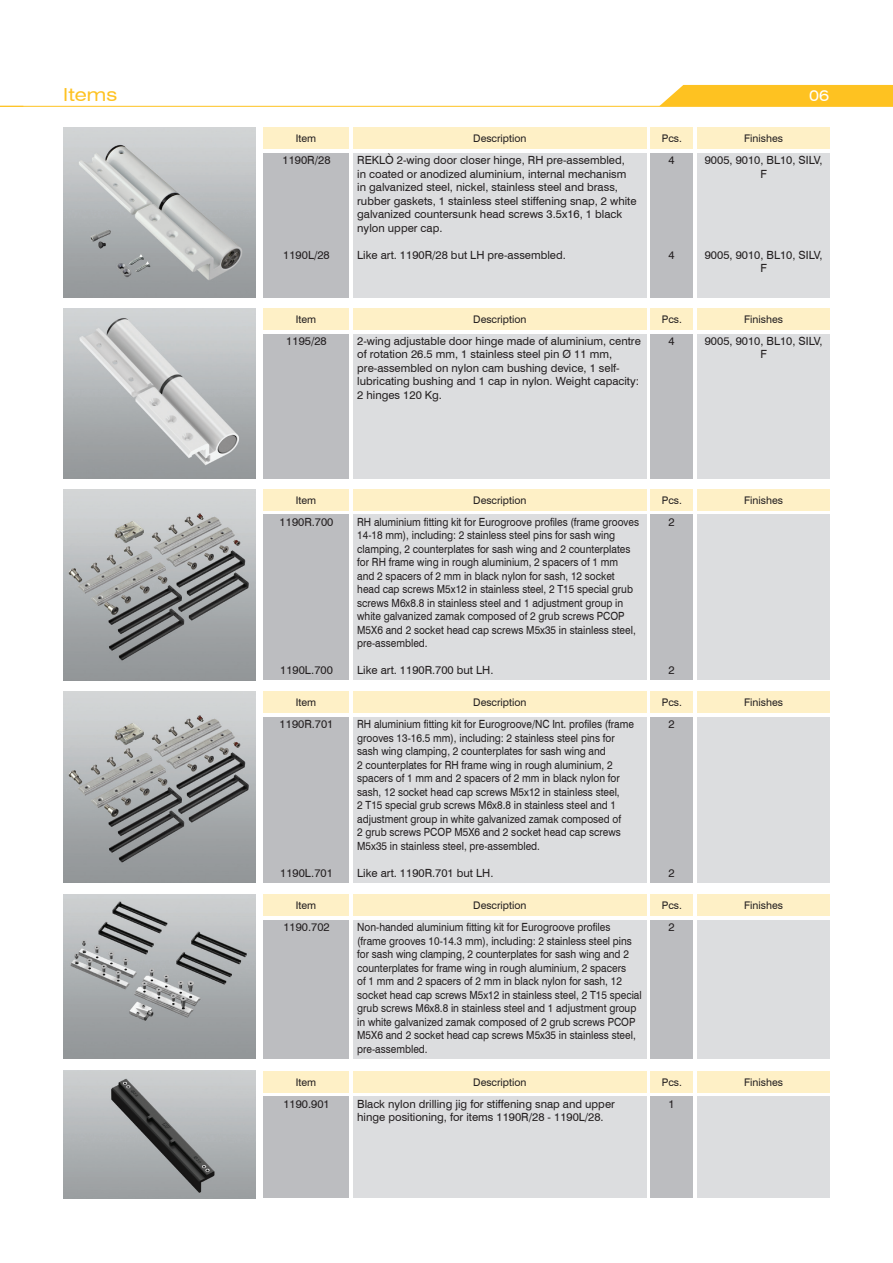
<style>
.page{position:relative;width:893px;height:1263px;background:#fff}
.page>*{position:absolute;margin:0;border:0;box-sizing:border-box;transform-origin:0 0}
.t1{font:expanded 18px "Swiss 721 BT";color:#fec221}
.t2{font:expanded 15px "Swiss 721 BT";color:#fff}
.t3{font:11.25px/13.5px "Swiss 721 BT";color:#231f20;scale:.9 1}
.t4{font:11.25px/13.5px "Swiss 721 BT";color:#231f20}
.t5{font:10.5px "Swiss 721 BT";color:#231f20}
</style>
<div class="page">
<div style="left:264px;top:128px;width:85px;height:21px;background:#fef0c6"></div>
<div style="left:353px;top:128px;width:293px;height:21px;background:#fef0c6"></div>
<div style="left:697px;top:128px;width:133px;height:21px;background:#fef0c6"></div>
<div style="left:651px;top:128px;width:42px;height:21px;background:#fef0c6"></div>
<div style="left:264px;top:153px;width:85px;height:145px;background:#bcbdc0"></div>
<div style="left:353px;top:153px;width:293px;height:145px;background:#dcdddf"></div>
<div style="left:651px;top:153px;width:42px;height:145px;background:#bcbdc0"></div>
<div style="left:697px;top:153px;width:133px;height:145px;background:#dcdddf"></div>
<div style="left:264px;top:308px;width:85px;height:22px;background:#fef0c6"></div>
<div style="left:353px;top:308px;width:293px;height:22px;background:#fef0c6"></div>
<div style="left:697px;top:308px;width:133px;height:22px;background:#fef0c6"></div>
<div style="left:651px;top:308px;width:42px;height:22px;background:#fef0c6"></div>
<div style="left:264px;top:334px;width:85px;height:144px;background:#bcbdc0"></div>
<div style="left:353px;top:334px;width:293px;height:144px;background:#dcdddf"></div>
<div style="left:651px;top:334px;width:42px;height:144px;background:#bcbdc0"></div>
<div style="left:697px;top:334px;width:133px;height:144px;background:#dcdddf"></div>
<div style="left:264px;top:489px;width:85px;height:21px;background:#fef0c6"></div>
<div style="left:353px;top:489px;width:293px;height:21px;background:#fef0c6"></div>
<div style="left:697px;top:489px;width:133px;height:21px;background:#fef0c6"></div>
<div style="left:651px;top:489px;width:42px;height:21px;background:#fef0c6"></div>
<div style="left:264px;top:514px;width:85px;height:166px;background:#bcbdc0"></div>
<div style="left:353px;top:514px;width:293px;height:166px;background:#dcdddf"></div>
<div style="left:651px;top:514px;width:42px;height:166px;background:#bcbdc0"></div>
<div style="left:697px;top:514px;width:133px;height:166px;background:#dcdddf"></div>
<img style="left:64px;top:128px;width:191px;height:170px">
<img style="left:64px;top:308px;width:191px;height:170px">
<img style="left:64px;top:489px;width:191px;height:191px">
<div style="left:264px;top:691px;width:85px;height:21px;background:#fef0c6"></div>
<div style="left:353px;top:691px;width:293px;height:21px;background:#fef0c6"></div>
<div style="left:697px;top:691px;width:133px;height:21px;background:#fef0c6"></div>
<div style="left:651px;top:691px;width:42px;height:21px;background:#fef0c6"></div>
<div style="left:264px;top:717px;width:85px;height:166px;background:#bcbdc0"></div>
<div style="left:353px;top:717px;width:293px;height:166px;background:#dcdddf"></div>
<div style="left:651px;top:717px;width:42px;height:166px;background:#bcbdc0"></div>
<div style="left:697px;top:717px;width:133px;height:166px;background:#dcdddf"></div>
<img style="left:64px;top:691px;width:191px;height:192px">
<div style="left:264px;top:895px;width:85px;height:21px;background:#fef0c6"></div>
<div style="left:353px;top:895px;width:293px;height:21px;background:#fef0c6"></div>
<div style="left:697px;top:895px;width:133px;height:21px;background:#fef0c6"></div>
<div style="left:651px;top:895px;width:42px;height:21px;background:#fef0c6"></div>
<div style="left:264px;top:920px;width:85px;height:139px;background:#bcbdc0"></div>
<div style="left:353px;top:920px;width:293px;height:139px;background:#dcdddf"></div>
<div style="left:651px;top:920px;width:42px;height:139px;background:#bcbdc0"></div>
<div style="left:697px;top:920px;width:133px;height:139px;background:#dcdddf"></div>
<img style="left:64px;top:895px;width:191px;height:164px">
<img style="left:64px;top:1071px;width:191px;height:127px">
<div style="left:264px;top:1071px;width:85px;height:21px;background:#fef0c6"></div>
<div style="left:353px;top:1071px;width:293px;height:21px;background:#fef0c6"></div>
<div style="left:697px;top:1071px;width:133px;height:21px;background:#fef0c6"></div>
<div style="left:651px;top:1071px;width:42px;height:21px;background:#fef0c6"></div>
<div style="left:264px;top:1096px;width:85px;height:102px;background:#bcbdc0"></div>
<div style="left:353px;top:1096px;width:293px;height:102px;background:#dcdddf"></div>
<div style="left:651px;top:1096px;width:42px;height:102px;background:#bcbdc0"></div>
<div style="left:697px;top:1096px;width:133px;height:102px;background:#dcdddf"></div>
<div style="left:659px;top:85px;width:234px;height:21px;background:#fec221"></div>
<hr style="left:0;top:106px;width:893px;height:1px;background:#fec221">
<h1 class="t1" style="left:63px;top:88px;width:55px">Items</h1>
<h2 class="t2" style="left:809px;top:90px;width:22px">06</h2>
<p class="t5" style="left:296px;top:135px;width:22px">Item</p>
<p class="t5" style="left:473px;top:135px;width:55px">Description</p>
<p class="t5" style="left:662px;top:135px;width:22px">Pcs.</p>
<p class="t5" style="left:744px;top:135px;width:40px">Finishes</p>
<p class="t4" style="left:283px;top:154px;width:49px">1190R/28</p>
<p class="t4" style="left:357px;top:153px;width:281px">REKLÒ 2-wing door closer hinge, RH pre-assembled,<br>in coated or anodized aluminium, internal mechanism in galvanized steel, nickel, stainless steel and brass, rubber gaskets, 1 stainless steel stiffening snap, 2 white galvanized countersunk head screws 3.5x16, 1 black nylon upper cap.</p>
<p class="t4" style="left:357px;top:247px;width:210px">Like art. 1190R/28 but LH pre-assembled.</p>
<p class="t4" style="left:705px;top:153px;width:119px;text-align:center">9005, 9010, BL10, SILV,<br>F</p>
<p class="t4" style="left:669px;top:154px;width:8px">4</p>
<p class="t4" style="left:705px;top:247px;width:119px;text-align:center">9005, 9010, BL10, SILV,<br>F</p>
<p class="t4" style="left:283px;top:249px;width:48px">1190L/28</p>
<p class="t4" style="left:669px;top:249px;width:8px">4</p>
<p class="t5" style="left:296px;top:315px;width:22px">Item</p>
<p class="t5" style="left:473px;top:315px;width:55px">Description</p>
<p class="t5" style="left:662px;top:315px;width:22px">Pcs.</p>
<p class="t5" style="left:744px;top:315px;width:40px">Finishes</p>
<p class="t4" style="left:286px;top:335px;width:42px">1195/28</p>
<p class="t4" style="left:357px;top:334px;width:285px">2-wing adjustable door hinge made of aluminium, centre of rotation 26.5 mm, 1 stainless steel pin Ø 11 mm, pre-assembled on nylon cam bushing device, 1 self&shy;lubricating bushing and 1 cap in nylon. Weight capacity:<br>2 hinges 120 Kg.</p>
<p class="t4" style="left:669px;top:335px;width:8px">4</p>
<p class="t4" style="left:705px;top:334px;width:119px;text-align:center">9005, 9010, BL10, SILV,<br>F</p>
<p class="t5" style="left:296px;top:496px;width:22px">Item</p>
<p class="t5" style="left:473px;top:496px;width:55px">Description</p>
<p class="t5" style="left:662px;top:496px;width:22px">Pcs.</p>
<p class="t5" style="left:744px;top:496px;width:40px">Finishes</p>
<p class="t4" style="left:280px;top:516px;width:55px">1190R.700</p>
<p class="t3" style="left:357px;top:515px;width:315px">RH aluminium fitting kit for Eurogroove profiles (frame grooves 14-18 mm), including: 2 stainless steel pins for sash wing clamping, 2 counterplates for sash wing and 2 counterplates for RH frame wing in rough aluminium, 2 spacers of 1 mm<br>and 2 spacers of 2 mm in black nylon for sash, 12 socket head cap screws M5x12 in stainless steel, 2 T15 special grub screws M6x8.8 in stainless steel and 1 adjustment group in white galvanized zamak composed of 2 grub screws PCOP M5X6 and 2 socket head cap screws M5x35 in stainless steel, pre-assembled.</p>
<p class="t4" style="left:357px;top:663px;width:138px">Like art. 1190R.700 but LH.</p>
<p class="t4" style="left:669px;top:516px;width:8px">2</p>
<p class="t4" style="left:280px;top:665px;width:54px">1190L.700</p>
<p class="t4" style="left:669px;top:665px;width:8px">2</p>
<p class="t5" style="left:296px;top:698px;width:22px">Item</p>
<p class="t5" style="left:473px;top:698px;width:55px">Description</p>
<p class="t5" style="left:662px;top:698px;width:22px">Pcs.</p>
<p class="t5" style="left:744px;top:698px;width:40px">Finishes</p>
<p class="t4" style="left:280px;top:718px;width:55px">1190R.701</p>
<p class="t3" style="left:357px;top:717px;width:309px">RH aluminium fitting kit for Eurogroove/NC Int. profiles (frame grooves 13-16.5 mm), including: 2 stainless steel pins for sash wing clamping, 2 counterplates for sash wing and<br>2 counterplates for RH frame wing in rough aluminium, 2 spacers of 1 mm and 2 spacers of 2 mm in black nylon for sash, 12 socket head cap screws M5x12 in stainless steel,<br>2 T15 special grub screws M6x8.8 in stainless steel and 1 adjustment group in white galvanized zamak composed of<br>2 grub screws PCOP M5X6 and 2 socket head cap screws M5x35 in stainless steel, pre-assembled.</p>
<p class="t4" style="left:357px;top:865px;width:138px">Like art. 1190R.701 but LH.</p>
<p class="t4" style="left:669px;top:718px;width:8px">2</p>
<p class="t4" style="left:280px;top:867px;width:54px">1190L.701</p>
<p class="t4" style="left:669px;top:867px;width:8px">2</p>
<p class="t5" style="left:296px;top:901px;width:22px">Item</p>
<p class="t5" style="left:473px;top:901px;width:55px">Description</p>
<p class="t5" style="left:662px;top:901px;width:22px">Pcs.</p>
<p class="t5" style="left:744px;top:901px;width:40px">Finishes</p>
<p class="t4" style="left:283px;top:922px;width:48px">1190.702</p>
<p class="t3" style="left:357px;top:920px;width:318px">Non-handed aluminium fitting kit for Eurogroove profiles (frame grooves 10-14.3 mm), including: 2 stainless steel pins for sash wing clamping, 2 counterplates for sash wing and 2 counterplates for frame wing in rough aluminium, 2 spacers<br>of 1 mm and 2 spacers of 2 mm in black nylon for sash, 12 socket head cap screws M5x12 in stainless steel, 2 T15 special grub screws M6x8.8 in stainless steel and 1 adjustment group in white galvanized zamak composed of 2 grub screws PCOP M5X6 and 2 socket head cap screws M5x35 in stainless steel, pre-assembled.</p>
<p class="t4" style="left:669px;top:922px;width:8px">2</p>
<p class="t5" style="left:296px;top:1078px;width:22px">Item</p>
<p class="t5" style="left:473px;top:1078px;width:55px">Description</p>
<p class="t5" style="left:662px;top:1078px;width:22px">Pcs.</p>
<p class="t5" style="left:744px;top:1078px;width:40px">Finishes</p>
<p class="t4" style="left:283px;top:1098px;width:48px">1190.901</p>
<p class="t4" style="left:357px;top:1096px;width:259px">Black nylon drilling jig for stiffening snap and upper hinge positioning, for items 1190R/28 - 1190L/28.</p>
<p class="t4" style="left:669px;top:1098px;width:8px">1</p>
</div>
